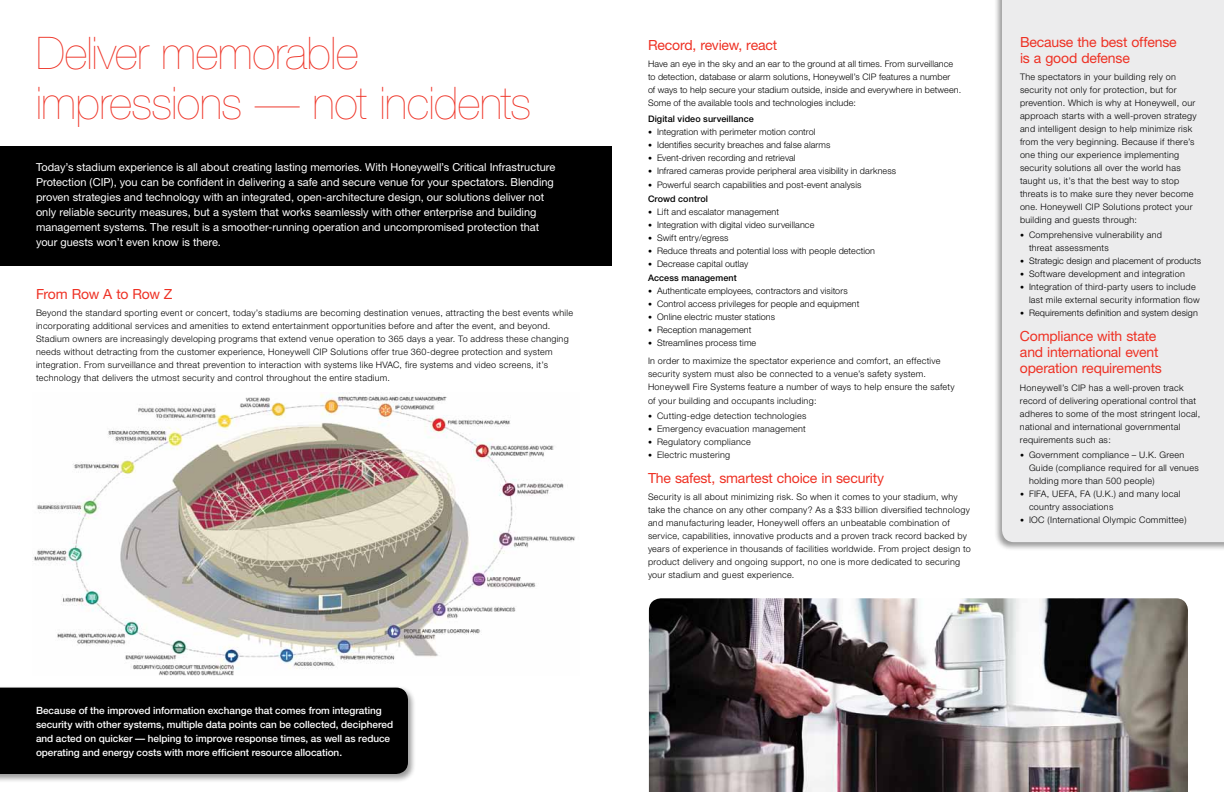
<style>
.page{position:relative;width:1224px;height:792px;background:#fff}
.page>*{position:absolute;margin:0;border:0;box-sizing:border-box;transform-origin:0 0}
.t1{font:200 45px/50px "Helvetica Neue";letter-spacing:-.01em;color:#ee3124}
.t2{font:14px/16px "Helvetica Neue";letter-spacing:-.015em;color:#ee3124}
.t3{font:11px/15px "Helvetica Neue";color:#fff}
.t4{font:500 10px/14px "Helvetica Neue";letter-spacing:-.005em;color:#fff}
.t5{font:300 9px/13px "Helvetica Neue";letter-spacing:.03em;color:#000}
.t6{font:300 9px/13px "Helvetica Neue";letter-spacing:.01em;color:#000}
.t7{font:500 9px "Helvetica Neue";letter-spacing:.01em;color:#000}
.s1{font-size:8px}
.s2{font-weight:500}
</style>
<div class="page">
<div style="left:0;top:147px;width:612px;height:119px;background:#000"></div>
<img style="left:33px;top:394px;width:542px;height:282px">
<div style="left:993px;top:0;width:231px;height:551px;background:#000;opacity:.4"></div>
<div style="left:1002px;top:0;width:222px;height:542px;background:#ececed"></div>
<img style="left:649px;top:598px;width:539px;height:194px">
<div style="left:0;top:685px;width:417px;height:98px;background:#000;opacity:.4"></div>
<div style="left:0;top:688px;width:408px;height:86px;background:#000"></div>
<h1 class="t1" style="left:36px;top:27px;width:497px">Deliver memorable impressions — not incidents</h1>
<p class="t3" style="left:36px;top:160px;width:521px">Today’s stadium experience is all about creating lasting memories. With Honeywell’s Critical Infrastructure Protection (CIP), you can be confident in delivering a safe and secure venue for your spectators. Blending proven strategies and technology with an integrated, open-architecture design, our solutions deliver not only reliable security measures, but a system that works seamlessly with other enterprise and building management systems. The result is a smoother-running operation and uncompromised protection that your guests won’t even know is there.</p>
<h2 class="t2" style="left:36px;top:285px;width:138px">From Row A to Row Z</h2>
<p class="t5" style="left:36px;top:306px;width:539px">Beyond the standard sporting event or concert, today’s stadiums are becoming destination venues, attracting the best events while incorporating additional services and amenities to extend entertainment opportunities before and after the event, and beyond.<br>Stadium owners are increasingly developing programs that extend venue operation to 365 days a year. To address these changing needs without detracting from the customer experience, Honeywell CIP Solutions offer true 360-degree protection and system integration. From surveillance and threat prevention to interaction with systems like HVAC, fire systems and video screens, it’s technology that delivers the utmost security and control throughout the entire stadium.</p>
<p class="t4" style="left:36px;top:703px;width:359px">Because of the improved information exchange that comes from integrating security with other systems, multiple data points can be collected, deciphered and acted on quicker — helping to improve response times, as well as reduce operating and energy costs with more efficient resource allocation.</p>
<h2 class="t2" style="left:648px;top:36px;width:131px">Record, review, react</h2>
<p class="t6" style="left:648px;top:57px;width:315px">Have an eye in the sky and an ear to the ground at all times. From surveillance to detection, database or alarm solutions, Honeywell’s CIP features a number<br>of ways to help secure your stadium outside, inside and everywhere in between.<br>Some of the available tools and technologies include:</p>
<p class="t7" style="left:648px;top:114px;width:107px">Digital video surveillance</p>
<p class="t6" style="left:648px;top:125px;width:169px"><span class="s1">•</span> Integration with perimeter motion control</p>
<p class="t6" style="left:648px;top:138px;width:184px"><span class="s1">•</span> Identifies security breaches and false alarms</p>
<p class="t6" style="left:648px;top:151px;width:149px"><span class="s1">•</span> Event-driven recording and retrieval</p>
<p class="t6" style="left:648px;top:164px;width:250px"><span class="s1">•</span> Infrared cameras provide peripheral area visibility in darkness</p>
<p class="t6" style="left:648px;top:178px;width:215px;line-height:14px"><span class="s1">•</span> Powerful search capabilities and post-event analysis<br><span class="s2">Crowd control</span></p>
<p class="t6" style="left:648px;top:205px;width:133px"><span class="s1">•</span> Lift and escalator management</p>
<p class="t6" style="left:648px;top:218px;width:168px"><span class="s1">•</span> Integration with digital video surveillance</p>
<p class="t6" style="left:648px;top:231px;width:82px"><span class="s1">•</span> Swift entry/egress</p>
<p class="t6" style="left:648px;top:244px;width:229px"><span class="s1">•</span> Reduce threats and potential loss with people detection</p>
<p class="t6" style="left:648px;top:257px;width:102px;line-height:14px"><span class="s1">•</span> Decrease capital outlay<br><span class="s2">Access management</span></p>
<p class="t6" style="left:648px;top:284px;width:201px"><span class="s1">•</span> Authenticate employees, contractors and visitors</p>
<p class="t6" style="left:648px;top:297px;width:213px"><span class="s1">•</span> Control access privileges for people and equipment</p>
<p class="t6" style="left:648px;top:310px;width:129px"><span class="s1">•</span> Online electric muster stations</p>
<p class="t6" style="left:648px;top:323px;width:105px"><span class="s1">•</span> Reception management</p>
<p class="t5" style="left:648px;top:334px;width:294px;line-height:17.5px"><span class="s1">•</span> Streamlines process time<br>In order to maximize the spectator experience and comfort, an effective</p>
<p class="t5" style="left:648px;top:367px;width:308px">security system must also be connected to a venue’s safety system.<br>Honeywell Fire Systems feature a number of ways to help ensure the safety</p>
<p class="t5" style="left:648px;top:394px;width:170px">of your building and occupants including:</p>
<p class="t5" style="left:648px;top:409px;width:160px"><span class="s1">•</span> Cutting-edge detection technologies</p>
<p class="t5" style="left:648px;top:422px;width:159px"><span class="s1">•</span> Emergency evacuation management</p>
<p class="t5" style="left:648px;top:435px;width:104px"><span class="s1">•</span> Regulatory compliance</p>
<p class="t5" style="left:648px;top:448px;width:84px"><span class="s1">•</span> Electric mustering</p>
<h2 class="t2" style="left:648px;top:470px;width:238px">The safest, smartest choice in security</h2>
<p class="t5" style="left:648px;top:490px;width:324px">Security is all about minimizing risk. So when it comes to your stadium, why take the chance on any other company? As a $33 billion diversified technology and manufacturing leader, Honeywell offers an unbeatable combination of service, capabilities, innovative products and a proven track record backed by years of experience in thousands of facilities worldwide. From project design to product delivery and ongoing support, no one is more dedicated to securing your stadium and guest experience.</p>
<h2 class="t2" style="left:1020px;top:34px;width:158px">Because the best offense is a good defense</h2>
<p class="t5" style="left:1020px;top:70px;width:178px">The spectators in your building rely on security not only for protection, but for prevention. Which is why at Honeywell, our approach starts with a well-proven strategy and intelligent design to help minimize risk from the very beginning. Because if there’s one thing our experience implementing security solutions all over the world has taught us, it’s that the best way to stop threats is to make sure they never become one. Honeywell CIP Solutions protect your building and guests through:</p>
<p class="t5" style="left:1029px;top:229px;width:134px;text-indent:-9px"><span class="s1">•</span> Comprehensive vulnerability and threat assessments</p>
<p class="t6" style="left:1020px;top:255px;width:183px"><span class="s1">•</span> Strategic design and placement of products</p>
<p class="t5" style="left:1020px;top:268px;width:166px"><span class="s1">•</span> Software development and integration</p>
<p class="t5" style="left:1029px;top:281px;width:172px;text-indent:-9px"><span class="s1">•</span> Integration of third-party users to include last mile external security information flow</p>
<p class="t6" style="left:1020px;top:307px;width:179px"><span class="s1">•</span> Requirements definition and system design</p>
<h2 class="t2" style="left:1020px;top:328px;width:143px">Compliance with state and international event operation requirements</h2>
<p class="t5" style="left:1020px;top:381px;width:182px">Honeywell’s CIP has a well-proven track record of delivering operational control that adheres to some of the most stringent local, national and international governmental requirements such as:</p>
<p class="t5" style="left:1029px;top:448px;width:171px;text-indent:-9px"><span class="s1">•</span> Government compliance – U.K. Green<br>Guide (compliance required for all venues holding more than 500 people)</p>
<p class="t5" style="left:1029px;top:487px;width:153px;text-indent:-9px"><span class="s1">•</span> FIFA, UEFA, FA (U.K.) and many local country associations</p>
<p class="t5" style="left:1020px;top:513px;width:168px"><span class="s1">•</span> IOC (International Olympic Committee)</p>
</div>
